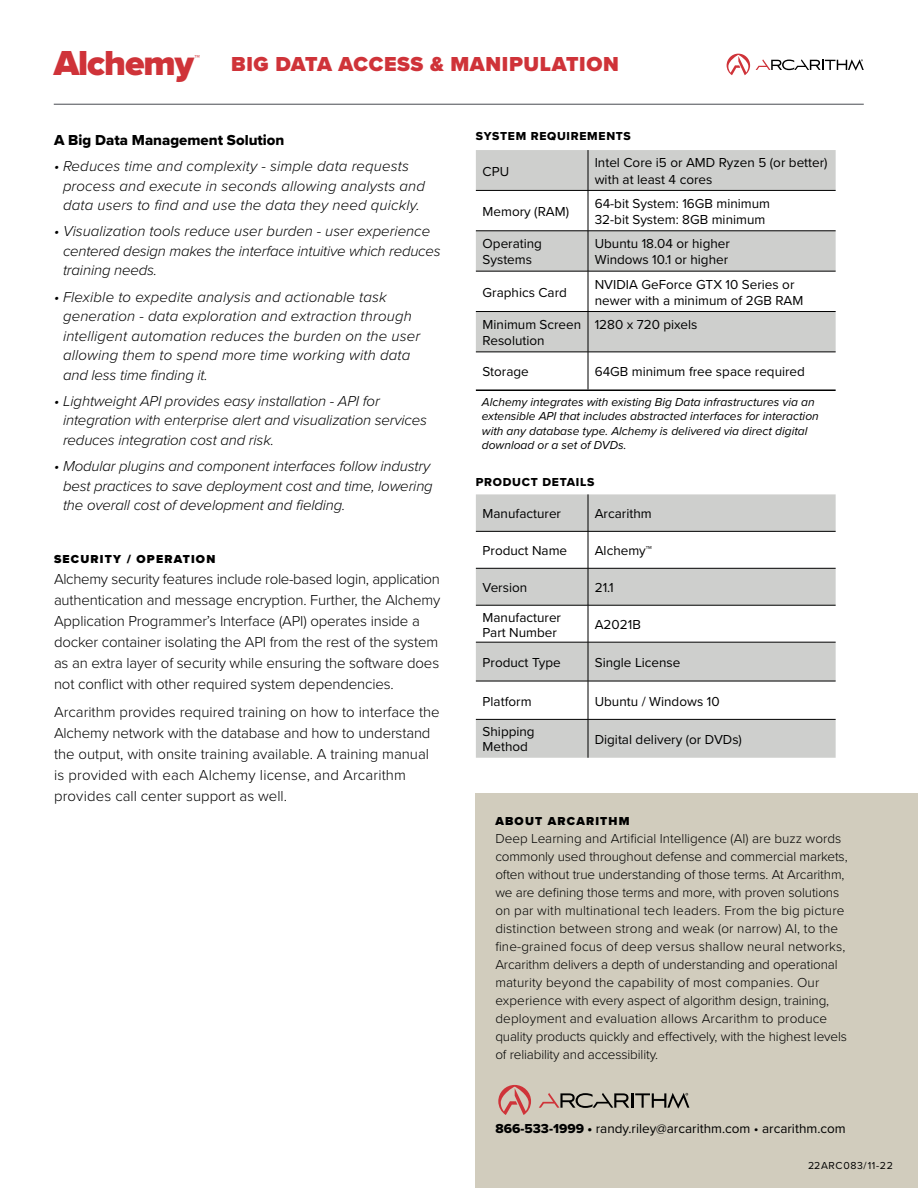
<style>
.page{position:relative;width:918px;height:1188px;background:#fff}
.page>*{position:absolute;margin:0;border:0;box-sizing:border-box;transform-origin:0 0}
.t1{font:900 36px "Proxima Nova";letter-spacing:-.03em;color:#cf3339}
.t2{font:900 21px "Proxima Nova";letter-spacing:.03em;color:#cf3339}
.t3{font:300 15px/21px "Proxima Nova";letter-spacing:-.01em;color:#000}
.t4{font:italic 300 15px/19.5px "Proxima Nova";letter-spacing:-.01em;color:#000}
.t5{font:italic 300 15px/19.5px "Proxima Nova";letter-spacing:.01em;color:#000}
.t6{font:15px "Proxima Nova Extrabld";color:#000}
.t7{font:300 13.5px/18px "Proxima Nova";letter-spacing:-.01em;color:#000}
.t8{font:13.5px/16.2px "Proxima Nova";color:#000}
.t9{font:italic 12px/14.4px "Proxima Nova";color:#000}
.t10{font:900 12px "Proxima Nova";letter-spacing:.1em;color:#000}
.t11{font:12px "Proxima Nova Extrabld";letter-spacing:.06em;color:#000}
.t12{font:900 12px "Proxima Nova";color:#cf3339}
.t13{font:10.5px "Proxima Nova";letter-spacing:.06em;color:#000}
.s1{font-family:"Proxima Nova Extrabld"}
</style>
<div class="page">
<div style="left:476px;top:794px;width:442px;height:394px;background:#d1ccbd"></div>
<svg style="left:498px;top:1085px;width:33px;height:30px"></svg>
<svg style="left:539px;top:1093px;width:150px;height:16px"></svg>
<hr style="left:54px;top:104px;width:810px;height:1px;background:#484b50">
<svg style="left:727px;top:54px;width:23px;height:21px"></svg>
<svg style="left:756px;top:59px;width:108px;height:12px"></svg>
<svg style="left:476px;top:150px;width:360px;height:202px;fill:#cecfcd"></svg>
<hr style="left:588px;top:150px;width:1px;height:40px;background:#000">
<hr style="left:476px;top:190px;width:112px;height:1px;background:#000">
<hr style="left:588px;top:190px;width:248px;height:1px;background:#000">
<hr style="left:588px;top:191px;width:1px;height:40px;background:#000">
<hr style="left:476px;top:231px;width:112px;height:1px;background:#000">
<hr style="left:588px;top:231px;width:248px;height:1px;background:#000">
<hr style="left:588px;top:231px;width:1px;height:40px;background:#000">
<hr style="left:476px;top:271px;width:112px;height:1px;background:#000">
<hr style="left:588px;top:271px;width:248px;height:1px;background:#000">
<hr style="left:588px;top:271px;width:1px;height:40px;background:#000">
<hr style="left:476px;top:311px;width:112px;height:1px;background:#000">
<hr style="left:588px;top:311px;width:248px;height:1px;background:#000">
<hr style="left:588px;top:312px;width:1px;height:40px;background:#000">
<hr style="left:476px;top:352px;width:112px;height:1px;background:#000">
<hr style="left:588px;top:352px;width:248px;height:1px;background:#000">
<hr style="left:588px;top:352px;width:1px;height:37px;background:#000">
<hr style="left:476px;top:389px;width:112px;height:2px;background:#000">
<hr style="left:588px;top:389px;width:248px;height:2px;background:#000">
<svg style="left:476px;top:494px;width:360px;height:264px;fill:#cecfcd"></svg>
<hr style="left:588px;top:494px;width:1px;height:37px;background:#000">
<hr style="left:476px;top:531px;width:112px;height:1px;background:#000">
<hr style="left:588px;top:531px;width:248px;height:1px;background:#000">
<hr style="left:588px;top:532px;width:1px;height:36px;background:#000">
<hr style="left:476px;top:568px;width:112px;height:1px;background:#000">
<hr style="left:588px;top:568px;width:248px;height:1px;background:#000">
<hr style="left:588px;top:568px;width:1px;height:37px;background:#000">
<hr style="left:476px;top:605px;width:112px;height:1px;background:#000">
<hr style="left:588px;top:605px;width:248px;height:1px;background:#000">
<hr style="left:588px;top:605px;width:1px;height:37px;background:#000">
<hr style="left:476px;top:642px;width:112px;height:1px;background:#000">
<hr style="left:588px;top:642px;width:248px;height:1px;background:#000">
<hr style="left:588px;top:642px;width:1px;height:39px;background:#000">
<hr style="left:476px;top:681px;width:112px;height:1px;background:#000">
<hr style="left:588px;top:681px;width:248px;height:1px;background:#000">
<hr style="left:588px;top:681px;width:1px;height:38px;background:#000">
<hr style="left:476px;top:719px;width:112px;height:1px;background:#000">
<hr style="left:588px;top:719px;width:248px;height:1px;background:#000">
<hr style="left:588px;top:720px;width:1px;height:38px;background:#000">
<h1 class="t1" style="left:54px;top:36px;width:142px">Alchemy</h1>
<p class="t12" style="left:194px;top:50px;width:7px">™</p>
<h2 class="t2" style="left:231px;top:48px;width:389px">BIG DATA ACCESS &amp; MANIPULATION</h2>
<p class="t6" style="left:54px;top:129px;width:232px">A Big Data Management Solution</p>
<p class="t5" style="left:63px;top:156px;width:364px;text-indent:-9px">• Reduces time and complexity - simple data requests process and execute in seconds allowing analysts and data users to find and use the data they need quickly.</p>
<p class="t4" style="left:63px;top:221px;width:379px;text-indent:-9px">• Visualization tools reduce user burden - user experience centered design makes the interface intuitive which reduces training needs.</p>
<p class="t5" style="left:63px;top:286px;width:359px;text-indent:-9px">• Flexible to expedite analysis and actionable task generation - data exploration and extraction through intelligent automation reduces the burden on the user allowing them to spend more time working with data and less time finding it.</p>
<p class="t4" style="left:63px;top:390px;width:366px;text-indent:-9px">• Lightweight API provides easy installation - API for integration with enterprise alert and visualization services reduces integration cost and risk.</p>
<p class="t4" style="left:63px;top:456px;width:371px;text-indent:-9px">• Modular plugins and component interfaces follow industry best practices to save deployment cost and time, lowering the overall cost of development and fielding.</p>
<p class="t10" style="left:54px;top:550px;width:163px">SECURITY / OPERATION</p>
<p class="t3" style="left:54px;top:568px;width:388px">Alchemy security features include role-based login, application authentication and message encryption. Further, the Alchemy Application Programmer’s Interface (API) operates inside a docker container isolating the API from the rest of the system as an extra layer of security while ensuring the software does not conflict with other required system dependencies.</p>
<p class="t3" style="left:54px;top:700px;width:387px">Arcarithm provides required training on how to interface the Alchemy network with the database and how to understand the output, with onsite training available. A training manual is provided with each Alchemy license, and Arcarithm provides call center support as well.</p>
<p class="t11" style="left:476px;top:127px;width:157px">SYSTEM REQUIREMENTS</p>
<p class="t8" style="left:483px;top:162px;width:28px">CPU</p>
<p class="t8" style="left:595px;top:154px;width:234px">Intel Core i5 or AMD Ryzen 5 (or better) with at least 4 cores</p>
<p class="t8" style="left:483px;top:203px;width:88px">Memory (RAM)</p>
<p class="t8" style="left:595px;top:195px;width:177px">64-bit System: 16GB minimum<br>32-bit System: 8GB minimum</p>
<p class="t8" style="left:483px;top:235px;width:61px">Operating<br>Systems</p>
<p class="t8" style="left:595px;top:235px;width:137px">Ubuntu 18.04 or higher<br>Windows 10.1 or higher</p>
<p class="t8" style="left:483px;top:283px;width:86px">Graphics Card</p>
<p class="t8" style="left:595px;top:275px;width:210px">NVIDIA GeForce GTX 10 Series or newer with a minimum of 2GB RAM</p>
<p class="t8" style="left:483px;top:316px;width:100px">Minimum Screen<br>Resolution</p>
<p class="t8" style="left:595px;top:316px;width:104px">1280 x 720 pixels</p>
<p class="t8" style="left:483px;top:363px;width:48px">Storage</p>
<p class="t8" style="left:595px;top:363px;width:212px">64GB minimum free space required</p>
<p class="t9" style="left:482px;top:394px;width:338px">Alchemy integrates with existing Big Data infrastructures via an extensible API that includes abstracted interfaces for interaction with any database type. Alchemy is delivered via direct digital download or a set of DVDs.</p>
<p class="t11" style="left:476px;top:473px;width:120px">PRODUCT DETAILS</p>
<p class="t8" style="left:483px;top:505px;width:80px">Manufacturer</p>
<p class="t8" style="left:595px;top:505px;width:58px">Arcarithm</p>
<p class="t8" style="left:483px;top:542px;width:86px">Product Name</p>
<p class="t8" style="left:595px;top:542px;width:59px">Alchemy™</p>
<p class="t8" style="left:483px;top:579px;width:46px">Version</p>
<p class="t8" style="left:595px;top:579px;width:21px">21.1</p>
<p class="t8" style="left:483px;top:609px;width:80px;line-height:15px">Manufacturer<br>Part Number</p>
<p class="t8" style="left:595px;top:616px;width:48px">A2021B</p>
<p class="t8" style="left:483px;top:654px;width:80px">Product Type</p>
<p class="t8" style="left:595px;top:654px;width:87px">Single License</p>
<p class="t8" style="left:483px;top:692px;width:50px">Platform</p>
<p class="t8" style="left:595px;top:692px;width:126px">Ubuntu / Windows 10</p>
<p class="t8" style="left:483px;top:724px;width:54px;line-height:15px">Shipping<br>Method</p>
<p class="t8" style="left:595px;top:731px;width:149px">Digital delivery (or DVDs)</p>
<p class="t10" style="left:495px;top:813px;width:136px">ABOUT ARCARITHM</p>
<p class="t7" style="left:495px;top:829px;width:354px">Deep Learning and Artificial Intelligence (AI) are buzz words commonly used throughout defense and commercial markets, often without true understanding of those terms. At Arcarithm, we are defining those terms and more, with proven solutions on par with multinational tech leaders. From the big picture distinction between strong and weak (or narrow) AI, to the fine-grained focus of deep versus shallow neural networks, Arcarithm delivers a depth of understanding and operational maturity beyond the capability of most companies. Our experience with every aspect of algorithm design, training, deployment and evaluation allows Arcarithm to produce quality products quickly and effectively, with the highest levels of reliability and accessibility.</p>
<p class="t8" style="left:495px;top:1120px;width:352px"><span class="s1">866-533-1999 •</span> randy.riley@arcarithm.com • arcarithm.com</p>
<p class="t13" style="left:808px;top:1157px;width:86px">22ARC083/11-22</p>
</div>
